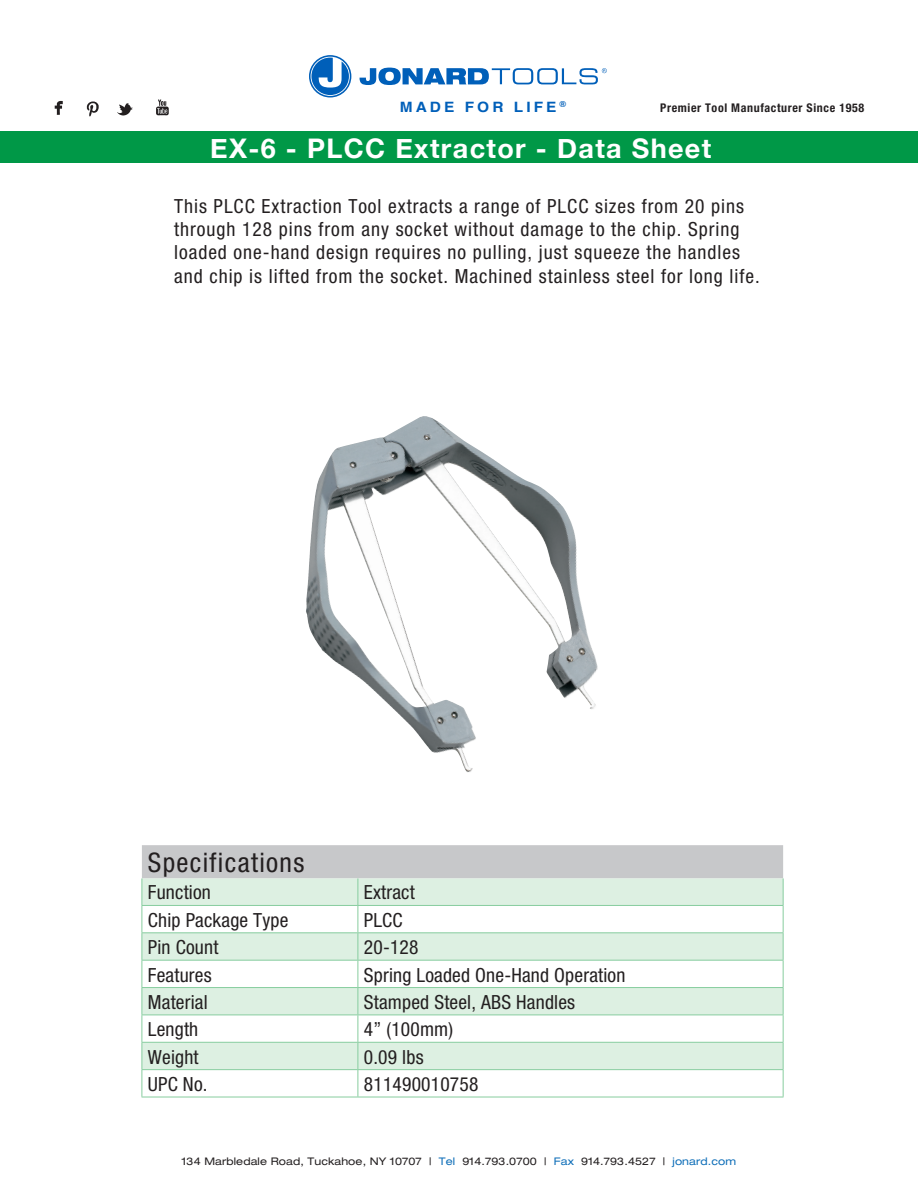
<style>
.page{position:relative;width:918px;height:1188px;background:#fff}
.page>*{position:absolute;margin:0;border:0;box-sizing:border-box;transform-origin:0 0}
.t1{font:700 27px "Helvetica Neue";letter-spacing:.05em;color:#fff}
.t2{font:condensed 27px "Helvetica Neue";letter-spacing:.05em;color:#231f20}
.t3{font:condensed 19.5px/23.4px "Helvetica Neue";letter-spacing:.05em;color:#231f20}
.t4{font:condensed 19.5px "Helvetica Neue";letter-spacing:.01em;color:#231f20}
.t5{font:700 14.25px "Helvetica";letter-spacing:.2em;color:#005fb9;scale:1.08 1}
.t6{font:700 condensed 12px "Helvetica Neue";letter-spacing:.05em;color:#231f20}
.t7{font:expanded 10.5px "Helvetica Neue";letter-spacing:.01em;color:#231f20}
.s1{color:#0e6eb8}
</style>
<div class="page">
<svg style="left:360px;top:68px;width:247px;height:17px"></svg>
<svg style="left:309px;top:55px;width:42px;height:43px"></svg>
<img style="left:54px;top:99px;width:115px;height:18px">
<div style="left:0;top:131px;width:918px;height:32px;background:#009847"></div>
<svg style="left:142px;top:845px;width:642px;height:252px"></svg>
<hr style="left:142px;top:1097px;width:216px;height:1px;background:#87cd9f">
<hr style="left:358px;top:1097px;width:426px;height:1px;background:#87cd9f">
<img style="left:306px;top:416px;width:292px;height:356px">
<p class="t5" style="left:400px;top:95px;width:155px">MADE FOR LIFE <sup>®</sup></p>
<p class="t6" style="left:660px;top:101px;width:205px">Premier Tool Manufacturer Since 1958</p>
<p class="t1" style="left:210px;top:127px;width:503px">EX-6 - PLCC Extractor - Data Sheet</p>
<p class="t3" style="left:174px;top:194px;width:587px">This PLCC Extraction Tool extracts a range of PLCC sizes from 20 pins through 128 pins from any socket without damage to the chip. Spring loaded one-hand design requires no pulling, just squeeze the handles and chip is lifted from the socket. Machined stainless steel for long life.</p>
<p class="t2" style="left:148px;top:847px;width:158px">Specifications</p>
<p class="t4" style="left:148px;top:881px;width:65px">Function</p>
<p class="t4" style="left:364px;top:881px;width:52px">Extract</p>
<p class="t4" style="left:148px;top:909px;width:142px">Chip Package Type</p>
<p class="t3" style="left:364px;top:908px;width:40px">PLCC</p>
<p class="t4" style="left:148px;top:936px;width:72px">Pin Count</p>
<p class="t3" style="left:364px;top:935px;width:56px">20-128</p>
<p class="t4" style="left:148px;top:963px;width:65px">Features</p>
<p class="t4" style="left:364px;top:963px;width:263px">Spring Loaded One-Hand Operation</p>
<p class="t4" style="left:148px;top:991px;width:61px">Material</p>
<p class="t4" style="left:364px;top:991px;width:213px">Stamped Steel, ABS Handles</p>
<p class="t3" style="left:148px;top:1018px;width:52px">Length</p>
<p class="t3" style="left:364px;top:1018px;width:91px">4” (100mm)</p>
<p class="t3" style="left:148px;top:1045px;width:52px">Weight</p>
<p class="t3" style="left:364px;top:1045px;width:61px">0.09 lbs</p>
<p class="t3" style="left:148px;top:1072px;width:61px">UPC No.</p>
<p class="t4" style="left:364px;top:1073px;width:116px">811490010758</p>
<p class="t7" style="left:182px;top:1154px;width:556px">134 Marbledale Road, Tuckahoe, NY 10707 | <span class="s1">Tel</span> 914.793.0700 | <span class="s1">Fax</span> 914.793.4527 | <span class="s1">jonard.com</span></p>
</div>
